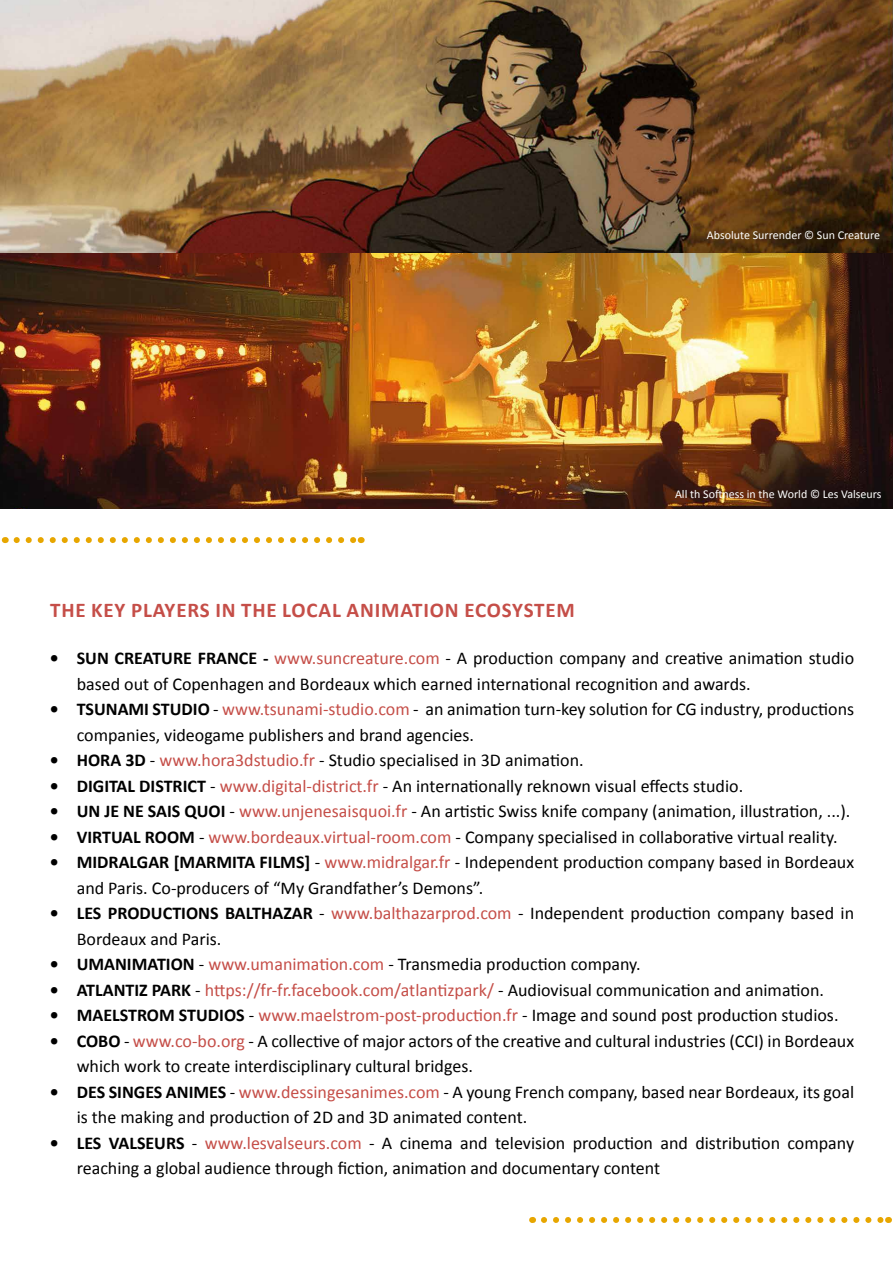
<style>
.page{position:relative;width:893px;height:1263px;background:#fff}
.page>*{position:absolute;margin:0;border:0;box-sizing:border-box;transform-origin:0 0}
.t1{font:700 21px "Calibri";letter-spacing:.04em;color:#c54e48}
.t2{font:18px/25.5px "Calibri";color:#000}
.t3{font:18px "Calibri";color:#c54e48}
.t4{font:12px "Calibri";color:#fff}
.s1{font-weight:700}
.s2{color:#c54e48}
.s3{font-weight:700;color:#000}
.s4{color:#000}
</style>
<div class="page">
<svg style="left:17px;top:537px;width:338px;height:6px"></svg>
<svg style="left:544px;top:1217px;width:338px;height:6px"></svg>
<img style="left:0;top:0;width:893px;height:509px">
<p class="t4" style="left:707px;top:228px;width:175px">Absolute Surrender © Sun Creature</p>
<p class="t4" style="left:675px;top:486px;width:208px">All th Softness in the World © Les Valseurs</p>
<p class="t1" style="left:50px;top:597px;width:526px">THE KEY PLAYERS IN THE LOCAL ANIMATION ECOSYSTEM</p>
<p class="t2" style="left:77px;top:646px;width:779px;text-indent:-27px"><span class="s1">• SUN CREATURE FRANCE -</span> <span class="s2">www.suncreature.com</span> - A production company and creative animation studio based out of Copenhagen and Bordeaux which earned international recognition and awards.</p>
<p class="t2" style="left:77px;top:697px;width:779px;text-indent:-27px"><span class="s1">• TSUNAMI STUDIO</span> - <span class="s2">www.tsunami-studio.com</span> - an animation turn-key solution for CG industry, productions companies, videogame publishers and brand agencies.</p>
<p class="t2" style="left:50px;top:748px;width:535px"><span class="s1">• HORA 3D</span> - <span class="s2">www.hora3dstudio.fr</span> - Studio specialised in 3D animation.</p>
<p class="t2" style="left:50px;top:773px;width:695px"><span class="s1">• DIGITAL DISTRICT</span> - <span class="s2">www.digital-district.fr</span> - An internationally reknown visual effects studio.</p>
<p class="t2" style="left:50px;top:799px;width:802px"><span class="s1">• UN JE NE SAIS QUOI</span> - <span class="s2">www.unjenesaisquoi.fr</span> - An artistic Swiss knife company (animation, illustration, ...).</p>
<p class="t2" style="left:50px;top:824px;width:789px"><span class="s1">• VIRTUAL ROOM</span> - <span class="s2">www.bordeaux.virtual-room.com</span> - Company specialised in collaborative virtual reality.</p>
<p class="t2" style="left:77px;top:850px;width:779px;text-indent:-27px"><span class="s1">• MIDRALGAR [MARMITA FILMS]</span> - <span class="s2">www.midralgar.fr</span> - Independent production company based in Bordeaux and Paris. Co-producers of “My Grandfather’s Demons”.</p>
<p class="t2" style="left:77px;top:901px;width:779px;text-indent:-27px"><span class="s1">• LES PRODUCTIONS BALTHAZAR</span> - <span class="s2">www.balthazarprod.com</span> - Independent production company based in<br>Bordeaux and Paris.</p>
<p class="t2" style="left:50px;top:952px;width:593px"><span class="s1">• UMANIMATION</span> - <span class="s2">www.umanimation.com</span> - Transmedia production company.</p>
<p class="t3" style="left:50px;top:978px;width:776px"><span class="s3">• ATLANTIZ PARK</span> <span class="s4">-</span> https://fr-fr.facebook.com/atlantizpark/ <span class="s4">- Audiovisual communication and animation.</span></p>
<p class="t2" style="left:50px;top:1003px;width:790px"><span class="s1">• MAELSTROM STUDIOS</span> - <span class="s2">www.maelstrom-post-production.fr</span> - Image and sound post production studios.</p>
<p class="t2" style="left:77px;top:1028px;width:779px;text-indent:-27px"><span class="s1">• COBO</span> - <span class="s2">www.co-bo.org</span> - A collective of major actors of the creative and cultural industries (CCI) in Bordeaux which work to create interdisciplinary cultural bridges.</p>
<p class="t2" style="left:77px;top:1079px;width:779px;text-indent:-27px"><span class="s1">• DES SINGES ANIMES</span> - <span class="s2">www.dessingesanimes.com</span> - A young French company, based near Bordeaux, its goal is the making and production of 2D and 3D animated content.</p>
<p class="t2" style="left:77px;top:1130px;width:779px;text-indent:-27px"><span class="s1">• LES VALSEURS</span> - <span class="s2">www.lesvalseurs.com</span> - A cinema and television production and distribution company reaching a global audience through fiction, animation and documentary content</p>
</div>
